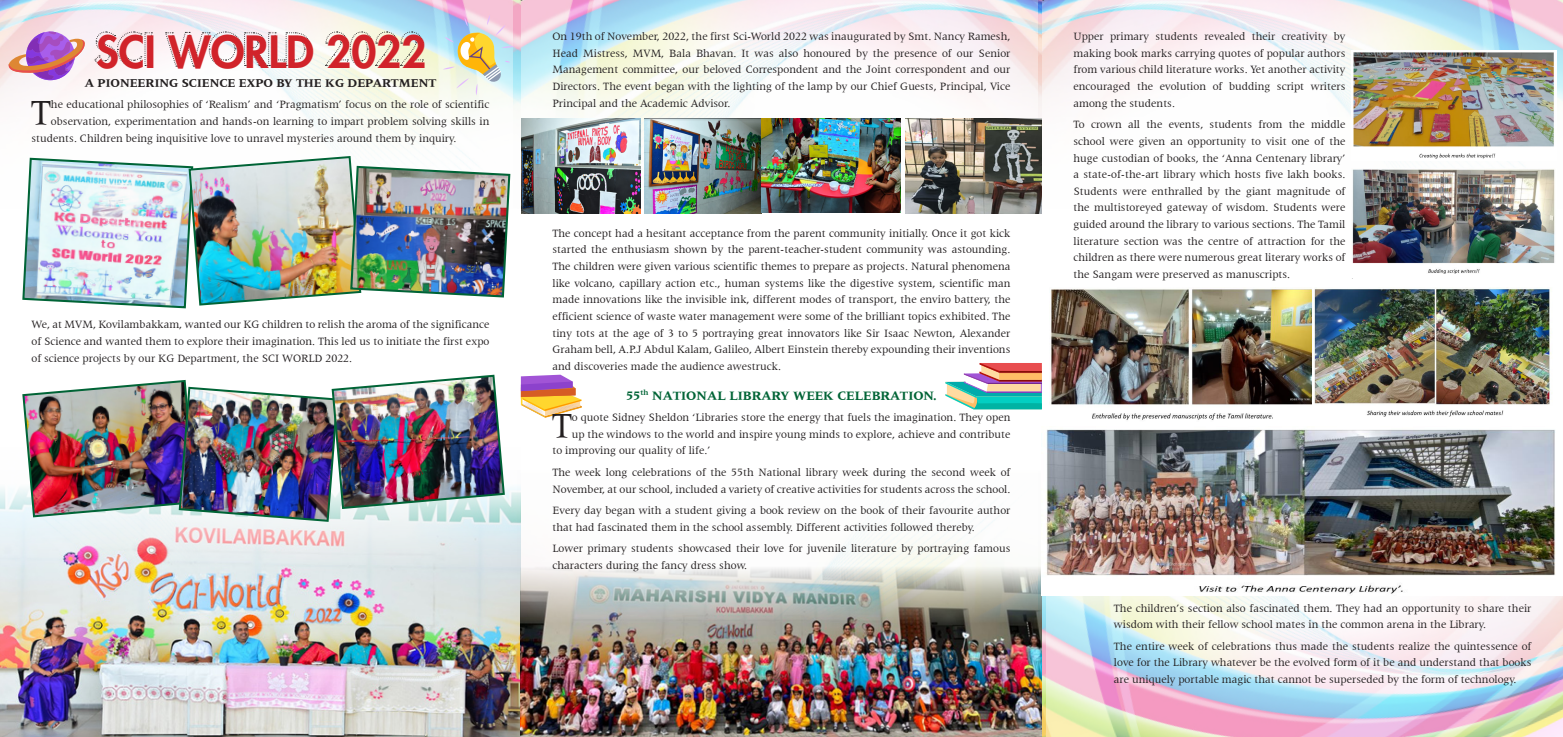
<style>
.page{position:relative;width:1563px;height:737px;background:#fff}
.page>*{position:absolute;margin:0;border:0;box-sizing:border-box;transform-origin:0 0}
.t1{font:800 43.23px "Futura Std";color:#d1232a}
.t2{font:37.45px "Latin 725 BT";color:#231f20}
.t3{font:700 13.12px "Latin 725 BT";color:#006436}
.t4{font:700 12.25px "Latin 725 BT";color:#231f20}
.t5{font:11.38px/16.6px "Latin 725 BT";color:#231f20;text-align:justify}
</style>
<div class="page">
<img style="left:1042px;top:0;width:521px;height:288px">
<img style="left:521px;top:0;width:521px;height:214px">
<img style="left:1038px;top:409px;width:525px;height:328px">
<img style="left:0;top:0;width:521px;height:154px">
<svg style="left:94px;top:31px;width:58px;height:36px"></svg>
<svg style="left:165px;top:31px;width:147px;height:36px"></svg>
<svg style="left:325px;top:31px;width:98px;height:36px;background:#e4e7d7"></svg>
<img style="left:0;top:486px;width:521px;height:251px">
<img style="left:21px;top:374px;width:485px;height:149px">
<img style="left:22px;top:155px;width:489px;height:154px">
<img style="left:521px;top:119px;width:119px;height:94px">
<img style="left:645px;top:118px;width:255px;height:95px">
<img style="left:905px;top:118px;width:137px;height:96px">
<img style="left:521px;top:471px;width:521px;height:266px">
<img style="left:1042px;top:427px;width:521px;height:168px">
<img style="left:1351px;top:50px;width:205px;height:110px">
<img style="left:1351px;top:168px;width:205px;height:110px">
<img style="left:1049px;top:288px;width:267px;height:133px">
<img style="left:1312px;top:288px;width:240px;height:129px">
<svg style="left:443px;top:15px;width:71px;height:80px;background:#dbdbc7"></svg>
<svg style="left:945px;top:363px;width:97px;height:46px"></svg>
<hr style="left:999px;top:371px;width:43px;height:2px;background:#870d08">
<svg style="left:521px;top:375px;width:61px;height:42px"></svg>
<svg style="left:8px;top:32px;width:77px;height:48px"></svg>
<p class="t1" style="left:96px;top:25px;width:332px">SCI WORLD 2022</p>
<p class="t4" style="left:84px;top:76px;width:354px">A PIONEERING SCIENCE EXPO BY THE KG DEPARTMENT</p>
<p class="t2" style="left:31px;top:92px;width:21px">T</p>
<p class="t5" style="left:51px;top:96px;width:440px">he educational philosophies of ‘Realism’ and ‘Pragmatism’ focus on the role of scientific</p>
<p class="t5" style="left:51px;top:113px;width:440px">observation, experimentation and hands-on learning to impart problem solving skills in</p>
<p class="t5" style="left:32px;top:129px;width:426px">students. Children being inquisitive love to unravel mysteries around them by inquiry.</p>
<p class="t5" style="left:32px;top:316px;width:459px">We, at MVM, Kovilambakkam, wanted our KG children to relish the aroma of the significance of Science and wanted them to explore their imagination. This led us to initiate the first expo of science projects by our KG Department, the SCI WORLD 2022.</p>
<p class="t5" style="left:552px;top:28px;width:459px">On 19th of November, 2022, the first Sci-World 2022 was inaugurated by Smt. Nancy Ramesh, Head Mistress, MVM, Bala Bhavan. It was also honoured by the presence of our Senior Management committee, our beloved Correspondent and the Joint correspondent and our Directors. The event began with the lighting of the lamp by our Chief Guests, Principal, Vice Principal and the Academic Advisor.</p>
<p class="t5" style="left:552px;top:225px;width:459px">The concept had a hesitant acceptance from the parent community initially. Once it got kick started the enthusiasm shown by the parent-teacher-student community was astounding.<br>The children were given various scientific themes to prepare as projects. Natural phenomena like volcano, capillary action etc., human systems like the digestive system, scientific man made innovations like the invisible ink, different modes of transport, the enviro battery, the efficient science of waste water management were some of the brilliant topics exhibited. The tiny tots at the age of 3 to 5 portraying great innovators like Sir Isaac Newton, Alexander Graham bell, A.P.J Abdul Kalam, Galileo, Albert Einstein thereby expounding their inventions and discoveries made the audience awestruck.</p>
<p class="t3" style="left:626px;top:388px;width:312px">55<sup>th</sup> NATIONAL LIBRARY WEEK CELEBRATION.</p>
<p class="t2" style="left:552px;top:404px;width:21px">T</p>
<p class="t5" style="left:572px;top:409px;width:440px">o quote Sidney Sheldon ‘Libraries store the energy that fuels the imagination. They open</p>
<p class="t5" style="left:572px;top:426px;width:440px">up the windows to the world and inspire young minds to explore, achieve and contribute</p>
<p class="t5" style="left:552px;top:442px;width:159px">to improving our quality of life.’</p>
<p class="t5" style="left:552px;top:464px;width:459px">The week long celebrations of the 55th National library week during the second week of<br>November, at our school, included a variety of creative activities for students across the school.</p>
<p class="t5" style="left:552px;top:502px;width:459px">Every day began with a student giving a book review on the book of their favourite author that had fascinated them in the school assembly. Different activities followed thereby.</p>
<p class="t5" style="left:552px;top:540px;width:459px">Lower primary students showcased their love for juvenile literature by portraying famous characters during the fancy dress show.</p>
<p class="t5" style="left:1073px;top:28px;width:273px">Upper primary students revealed their creativity by making book marks carrying quotes of popular authors from various child literature works. Yet another activity encouraged the evolution of budding script writers among the students.</p>
<p class="t5" style="left:1073px;top:116px;width:273px">To crown all the events, students from the middle school were given an opportunity to visit one of the huge custodian of books, the ‘Anna Centenary library’ a state-of-the-art library which hosts five lakh books.<br>Students were enthralled by the giant magnitude of the multistoreyed gateway of wisdom. Students were guided around the library to various sections. The Tamil literature section was the centre of attraction for the children as there were numerous great literary works of the Sangam were preserved as manuscripts.</p>
<p class="t5" style="left:1114px;top:599px;width:419px">The children’s section also fascinated them. They had an opportunity to share their wisdom with their fellow school mates in the common arena in the Library.</p>
<p class="t5" style="left:1114px;top:637px;width:419px">The entire week of celebrations thus made the students realize the quintessence of love for the Library whatever be the evolved form of it be and understand that books are uniquely portable magic that cannot be superseded by the form of technology.</p>
</div>
